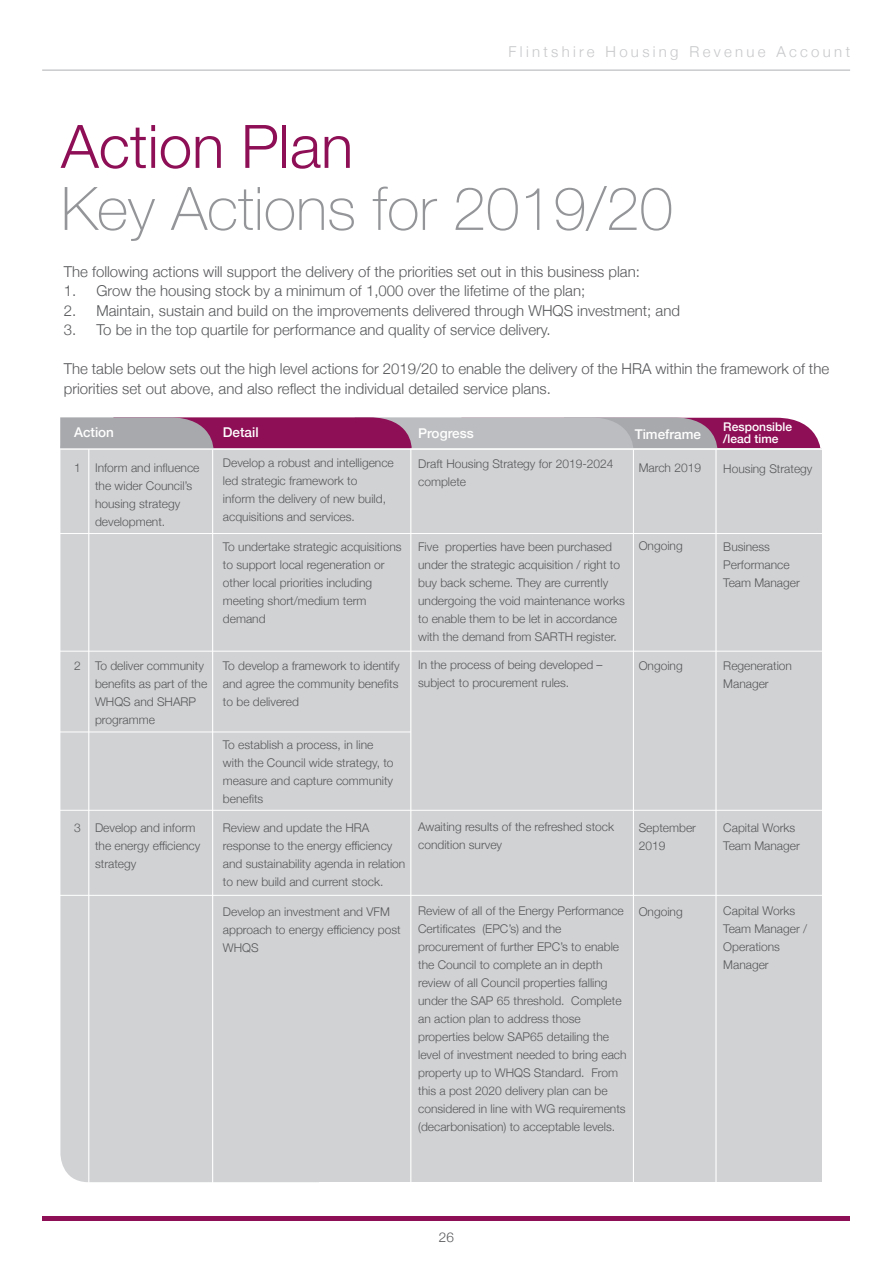
<style>
.page{position:relative;width:893px;height:1263px;background:#fff}
.page>*{position:absolute;margin:0;border:0;box-sizing:border-box;transform-origin:0 0}
.t1{font:100 60px "Helvetica Neue";color:#939598}
.t2{font:300 60px "Helvetica Neue";color:#8e0f56}
.t3{font:300 15px/19.5px "Helvetica Neue";color:#57585a}
.t4{font:300 15px "Helvetica Neue";letter-spacing:.22em;color:#c7c8ca}
.t5{font:500 13.5px "Helvetica Neue";color:#fff}
.t6{font:300 13.5px "Helvetica Neue";color:#57585a}
.t7{font:300 12px/18px "Helvetica Neue";color:#57585a}
.t8{font:500 12px "Helvetica Neue";color:#fff}
</style>
<div class="page">
<hr style="left:42px;top:69px;width:808px;height:2px;background:#c7c8ca">
<hr style="left:42px;top:1216px;width:808px;height:4px;background:#8e0f56">
<div style="left:180px;top:449px;width:642px;height:733px;background:#d1d2d4"></div>
<svg style="left:60px;top:454px;width:259px;height:728px"></svg>
<svg style="left:60px;top:417px;width:761px;height:37px;background:#aa7f9a"></svg>
<hr style="left:212px;top:449px;width:1px;height:746px;background:#fff">
<hr style="left:0;top:448px;width:829px;height:2px;background:#fff">
<hr style="left:410px;top:449px;width:1px;height:744px;background:#fff">
<hr style="left:88px;top:449px;width:1px;height:748px;background:#fff">
<hr style="left:9px;top:651px;width:828px;height:1px;background:#fff">
<hr style="left:0;top:533px;width:829px;height:1px;background:#fff">
<hr style="left:633px;top:449px;width:1px;height:747px;background:#fff">
<hr style="left:22px;top:732px;width:389px;height:1px;background:#fff">
<hr style="left:9px;top:810px;width:828px;height:1px;background:#fff">
<hr style="left:16px;top:895px;width:828px;height:1px;background:#fff">
<hr style="left:715px;top:449px;width:2px;height:746px;background:#fff">
<p class="t4" style="left:509px;top:40px;width:343px">Flintshire Housing Revenue Account</p>
<p class="t2" style="left:61px;top:98px;width:294px">Action Plan</p>
<p class="t1" style="left:61px;top:163px;width:613px">Key Actions for 2019/20</p>
<p class="t3" style="left:64px;top:261px;width:578px">The following actions will support the delivery of the priorities set out in this business plan:</p>
<p class="t3" style="left:64px;top:280px;width:523px">1. Grow the housing stock by a minimum of 1,000 over the lifetime of the plan;</p>
<p class="t3" style="left:64px;top:300px;width:618px">2. Maintain, sustain and build on the improvements delivered through WHQS investment; and</p>
<p class="t3" style="left:64px;top:319px;width:488px">3. To be in the top quartile for performance and quality of service delivery.</p>
<p class="t3" style="left:64px;top:358px;width:767px">The table below sets out the high level actions for 2019/20 to enable the delivery of the HRA within the framework of the priorities set out above, and also reflect the individual detailed service plans.</p>
<p class="t5" style="left:74px;top:421px;width:42px">Action</p>
<p class="t7" style="left:95px;top:457px;width:106px;text-indent:-21px">1 Inform and influence the wider Council’s housing strategy development.</p>
<p class="t7" style="left:95px;top:655px;width:114px;text-indent:-21px">2 To deliver community benefits as part of the<br>WHQS and SHARP programme</p>
<p class="t7" style="left:95px;top:817px;width:107px;text-indent:-21px">3 Develop and inform the energy efficiency strategy</p>
<p class="t5" style="left:223px;top:421px;width:37px">Detail</p>
<p class="t7" style="left:223px;top:453px;width:172px">Develop a robust and intelligence led strategic framework to<br>inform the delivery of new build, acquisitions and services.</p>
<p class="t7" style="left:223px;top:537px;width:180px">To undertake strategic acquisitions to support local regeneration or other local priorities including meeting short/medium term demand</p>
<p class="t7" style="left:223px;top:655px;width:178px;text-align:justify">To develop a framework to identify and agree the community benefits to be delivered</p>
<p class="t7" style="left:223px;top:735px;width:172px">To establish a process, in line with the Council wide strategy, to measure and capture community benefits</p>
<p class="t7" style="left:223px;top:817px;width:184px">Review and update the HRA response to the energy efficiency and sustainability agenda in relation to new build and current stock.</p>
<p class="t7" style="left:223px;top:901px;width:179px">Develop an investment and VFM approach to energy efficiency post<br>WHQS</p>
<p class="t5" style="left:418px;top:422px;width:57px">Progress</p>
<p class="t7" style="left:418px;top:454px;width:197px">Draft Housing Strategy for 2019-2024 complete</p>
<p class="t5" style="left:635px;top:423px;width:68px">Timeframe</p>
<p class="t7" style="left:639px;top:457px;width:64px">March 2019</p>
<p class="t7" style="left:418px;top:536px;width:208px">Five properties have been purchased under the strategic acquisition / right to buy back scheme. They are currently undergoing the void maintenance works to enable them to be let in accordance with the demand from SARTH register.</p>
<p class="t7" style="left:418px;top:655px;width:186px">In the process of being developed – subject to procurement rules.</p>
<p class="t7" style="left:639px;top:535px;width:46px">Ongoing</p>
<p class="t7" style="left:639px;top:655px;width:46px">Ongoing</p>
<p class="t7" style="left:418px;top:817px;width:198px">Awaiting results of the refreshed stock condition survey</p>
<p class="t7" style="left:639px;top:817px;width:59px">September</p>
<p class="t7" style="left:639px;top:835px;width:28px">2019</p>
<p class="t7" style="left:418px;top:901px;width:210px">Review of all of the Energy Performance Certificates (EPC’s) and the procurement of further EPC’s to enable the Council to complete an in depth review of all Council properties falling under the SAP 65 threshold. Complete an action plan to address those properties below SAP65 detailing the level of investment needed to bring each property up to WHQS Standard. From this a post 2020 delivery plan can be considered in line with WG requirements (decarbonisation) to acceptable levels.</p>
<p class="t7" style="left:639px;top:901px;width:46px">Ongoing</p>
<p class="t8" style="left:723px;top:417px;width:70px">Responsible</p>
<p class="t8" style="left:723px;top:429px;width:57px">/lead time</p>
<p class="t7" style="left:723px;top:459px;width:91px">Housing Strategy</p>
<p class="t7" style="left:723px;top:537px;width:48px">Business</p>
<p class="t7" style="left:723px;top:555px;width:68px">Performance</p>
<p class="t7" style="left:723px;top:573px;width:78px">Team Manager</p>
<p class="t7" style="left:723px;top:656px;width:70px">Regeneration</p>
<p class="t7" style="left:723px;top:674px;width:47px">Manager</p>
<p class="t7" style="left:723px;top:818px;width:74px">Capital Works</p>
<p class="t7" style="left:723px;top:836px;width:78px">Team Manager</p>
<p class="t7" style="left:723px;top:900px;width:74px">Capital Works</p>
<p class="t7" style="left:723px;top:918px;width:85px">Team Manager /</p>
<p class="t7" style="left:723px;top:936px;width:58px">Operations</p>
<p class="t7" style="left:723px;top:954px;width:47px">Manager</p>
<p class="t6" style="left:439px;top:1226px;width:17px">26</p>
</div>
